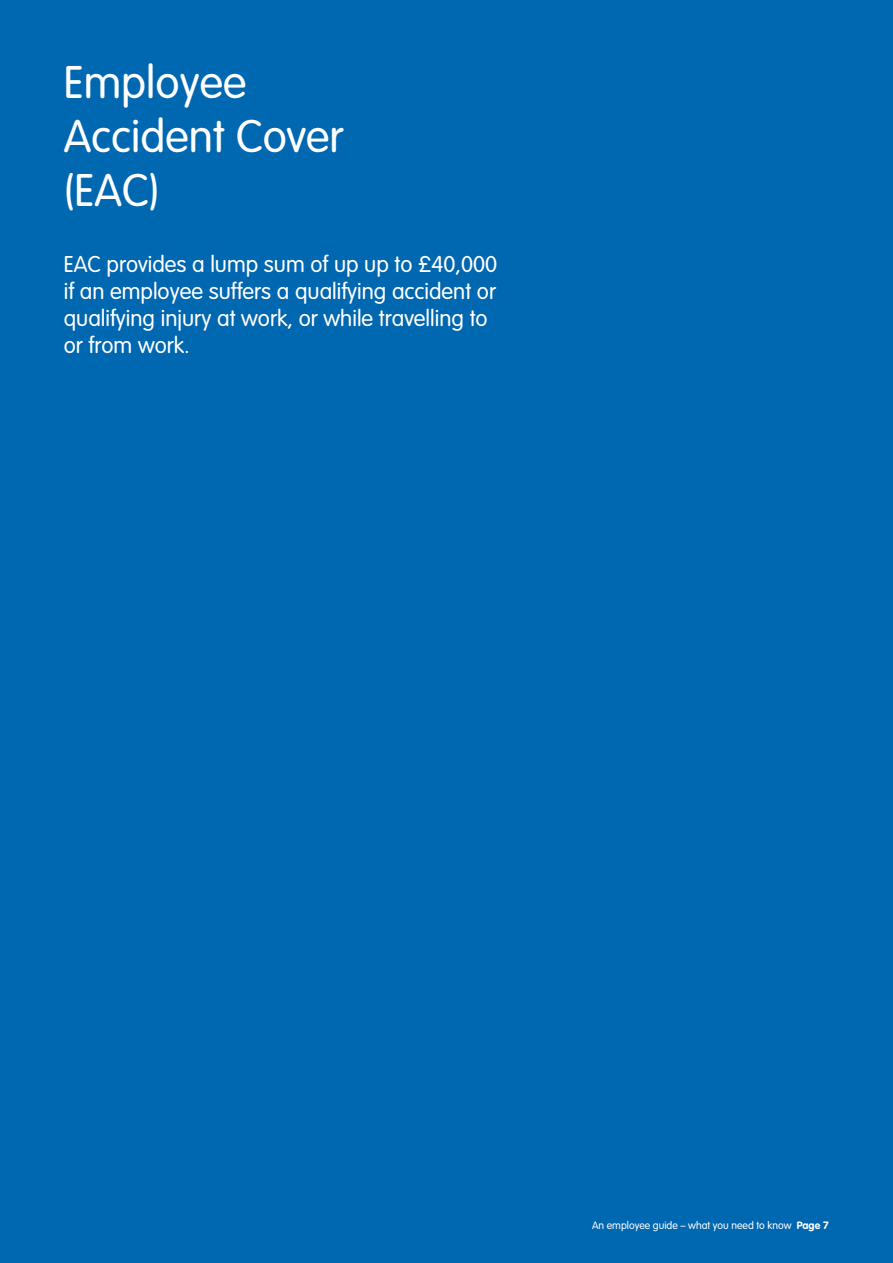
<style>
.page{position:relative;width:893px;height:1263px;background:#0067b1}
.page>*{position:absolute;margin:0;border:0;box-sizing:border-box;transform-origin:0 0}
.t1{font:300 45px/54px "VAG Rounded Std";color:#fff}
.t2{font:300 22.5px/27px "VAG Rounded Std";color:#fff}
.t3{font:300 10.5px "VAG Rounded Std";color:#fff}
.s1{font-weight:700}
</style>
<div class="page">
<h1 class="t1" style="left:64px;top:57px;width:281px">Employee<br>Accident Cover (EAC)</h1>
<p class="t2" style="left:64px;top:252px;width:435px">EAC provides a lump sum of up up to £40,000 if an employee suffers a qualifying accident or qualifying injury at work, or while travelling to or from work.</p>
<p class="t3" style="left:592px;top:1219px;width:238px">An employee guide – what you need to know <span class="s1">Page 7</span></p>
</div>
